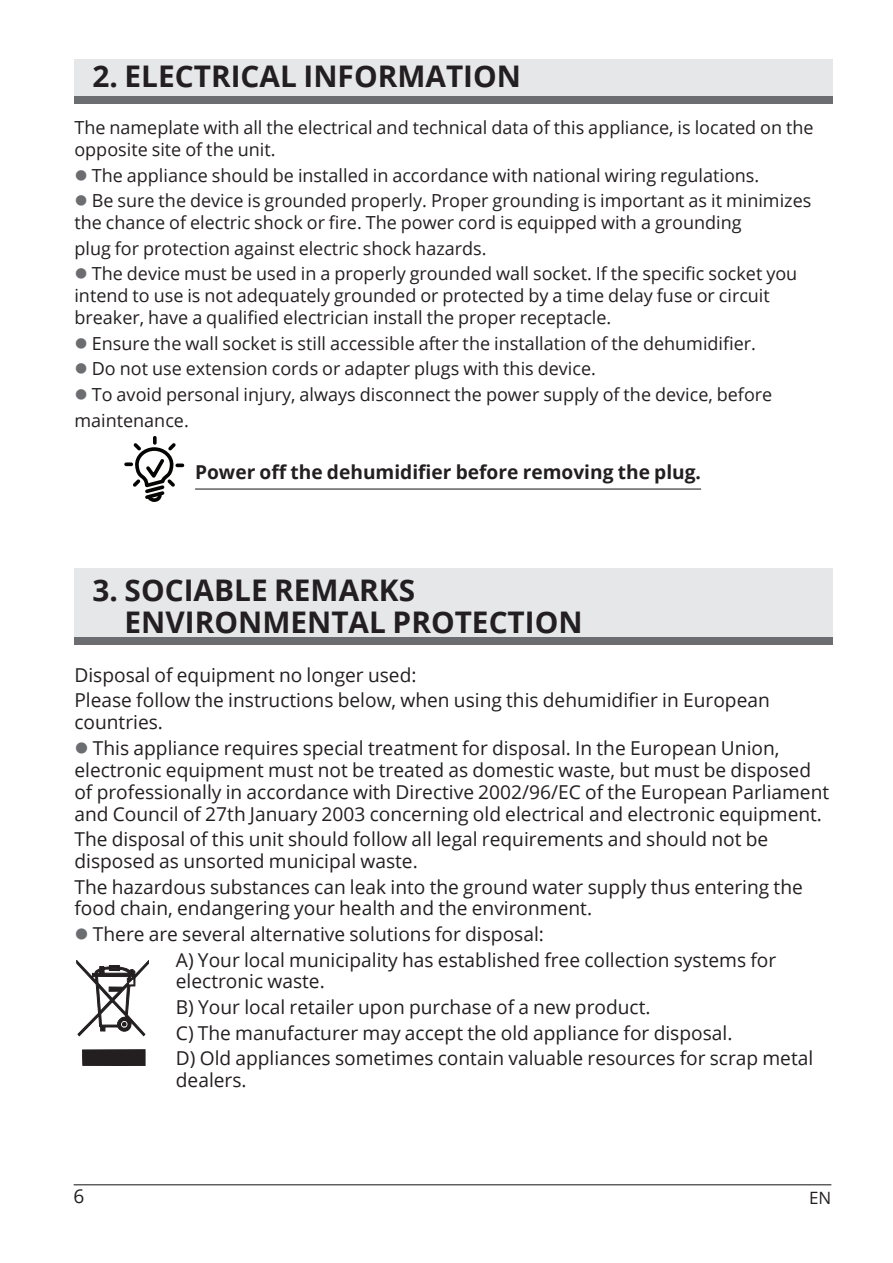
<style>
.page{position:relative;width:893px;height:1263px;background:#fff}
.page>*{position:absolute;margin:0;border:0;box-sizing:border-box;transform-origin:0 0}
.t1{font:700 29.85px/32px "Open Sans";color:#231f20}
.t2{font:19.2px/25.5px "Open Sans";color:#231f20}
.t3{font:700 19.2px "Open Sans";color:#231f20}
.t4{font:19.05px "Open Sans";color:#231f20}
.t5{font:18px/21.9px "Open Sans";color:#231f20}
.t6{font:16.95px "Open Sans";color:#231f20}
.s1{color:#6c6d70}
</style>
<div class="page">
<hr style="left:74px;top:1184px;width:757px;height:1px;background:#231f20">
<div style="left:74px;top:59px;width:758px;height:37px;background:#e6e7e9"></div>
<div style="left:74px;top:96px;width:758px;height:7px;background:#6c6d70"></div>
<div style="left:74px;top:569px;width:759px;height:68px;background:#e6e7e9"></div>
<div style="left:74px;top:637px;width:759px;height:7px;background:#6c6d70"></div>
<hr style="left:195px;top:488px;width:506px;height:2px;background:#231f20">
<svg style="left:126px;top:438px;width:56px;height:64px"></svg>
<svg style="left:82px;top:1049px;width:64px;height:17px"></svg>
<svg style="left:77px;top:960px;width:72px;height:76px"></svg>
<h1 class="t1" style="left:93px;top:60px;width:430px">2. ELECTRICAL INFORMATION</h1>
<p class="t5" style="left:74px;top:116px;width:741px">The nameplate with all the electrical and technical data of this appliance, is located on the οpposite site of the unit.</p>
<p class="t5" style="left:74px;top:164px;width:686px"><span class="s1">●</span> The appliance should be installed in accordance with national wiring regulations.</p>
<p class="t5" style="left:74px;top:189px;width:738px"><span class="s1">●</span> Be sure the device is grounded properly. Proper grounding is important as it minimizes the chance of electric shock or fire. The power cord is equipped with a grounding</p>
<p class="t5" style="left:74px;top:237px;width:414px">plug for protection against electric shock hazards.</p>
<p class="t5" style="left:74px;top:262px;width:724px"><span class="s1">●</span> The device must be used in a properly grounded wall socket. If the specific socket you intend to use is not adequately grounded or protected by a time delay fuse or circuit breaker, have a qualified electrician install the proper receptacle.</p>
<p class="t5" style="left:74px;top:332px;width:683px"><span class="s1">●</span> Ensure the wall socket is still accessible after the installation of the dehumidifier.</p>
<p class="t5" style="left:74px;top:357px;width:523px"><span class="s1">●</span> Do not use extension cords or adapter plugs with this device.</p>
<p class="t5" style="left:74px;top:381px;width:699px;line-height:26px"><span class="s1">●</span> To avoid personal injury, always disconnect the power supply of the device, before maintenance.</p>
<p class="t3" style="left:195px;top:459px;width:507px">Power off the dehumidifier before removing the plug.</p>
<h1 class="t1" style="left:125px;top:573px;width:460px;text-indent:-32px">3. SOCIABLE REMARKS<br>ENVIRONMENTAL PROTECTION</h1>
<p class="t2" style="left:74px;top:662px;width:697px">Disposal of equipment no longer used:<br>Please follow the instructions below, when using this dehumidifier in European</p>
<p class="t2" style="left:74px;top:709px;width:90px">countries.</p>
<p class="t2" style="left:74px;top:736px;width:756px;line-height:21.9px"><span class="s1">●</span> This appliance requires special treatment for disposal. In the European Union, electronic equipment must not be treated as domestic waste, but must be disposed of professionally in accordance with Directive 2002/96/EC of the European Parliament and Council of 27th January 2003 concerning old electrical and electronic equipment.</p>
<p class="t2" style="left:74px;top:828px;width:695px;line-height:21.9px">The disposal of this unit should follow all legal requirements and should not be disposed as unsorted municipal waste.</p>
<p class="t2" style="left:74px;top:875px;width:730px;line-height:21.9px">The hazardous substances can leak into the ground water supply thus entering the food chain, endangering your health and the environment.</p>
<p class="t2" style="left:176px;top:921px;width:602px;text-indent:-101px"><span class="s1">●</span> There are several alternative solutions for disposal:<br>A) Your local municipality has established free collection systems for</p>
<p class="t2" style="left:176px;top:968px;width:639px">electronic waste.<br>B) Your local retailer upon purchase of a new product.<br>C) The manufacturer may accept the old appliance for disposal.<br>D) Old appliances sometimes contain valuable resources for scrap metal</p>
<p class="t2" style="left:176px;top:1067px;width:72px">dealers.</p>
<p class="t4" style="left:74px;top:1183px;width:12px">6</p>
<p class="t6" style="left:809px;top:1186px;width:24px">EN</p>
</div>
